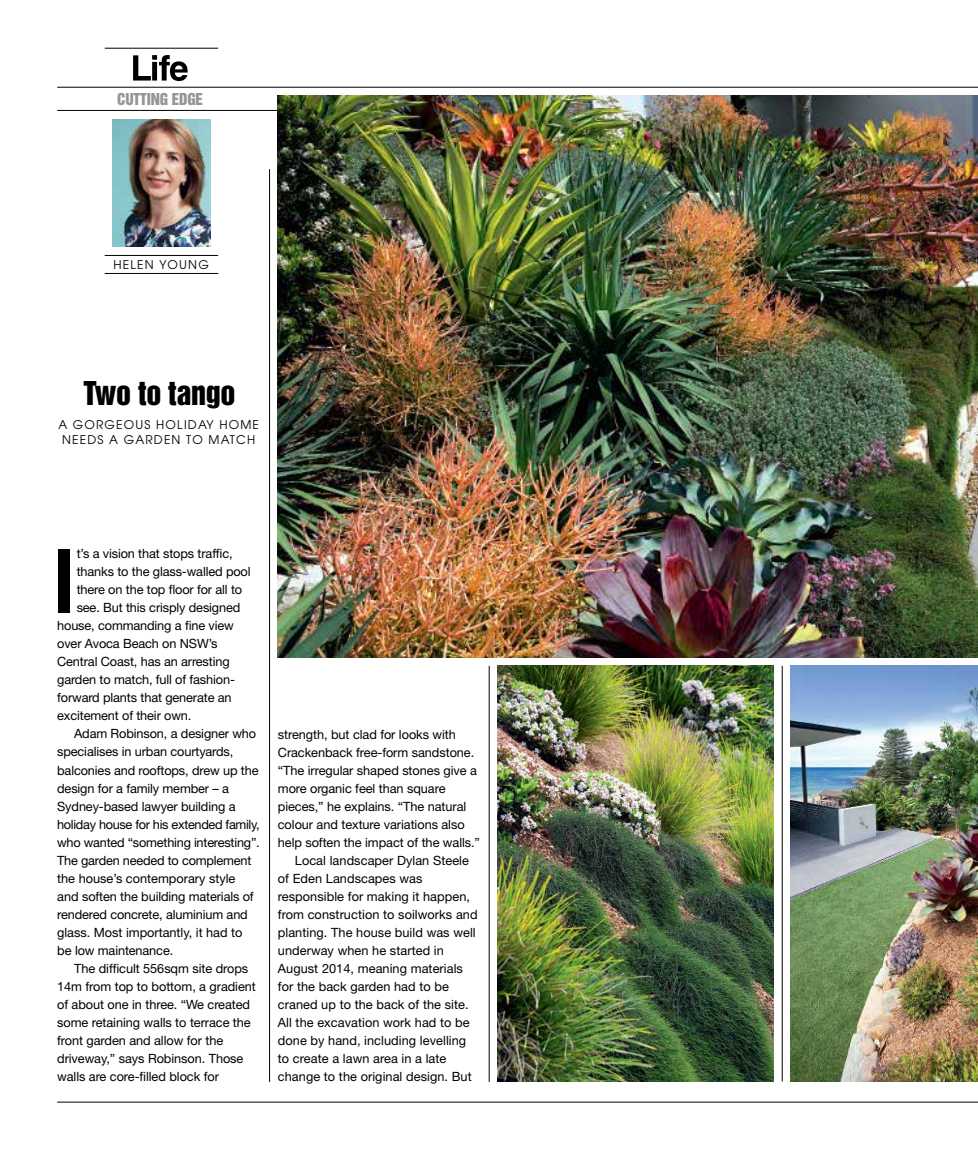
<style>
.page{position:relative;width:978px;height:1170px;background:#fff}
.page>*{position:absolute;margin:0;border:0;box-sizing:border-box;transform-origin:0 0}
.t1{font:600 85.8px "Avant Garde";color:#000}
.t2{font:30px "Helvetica Inserat";color:#000}
.t3{font:15px "Helvetica Inserat";letter-spacing:-.005em;color:#939598}
.t4{font:12.75px "Helvetica Neue";letter-spacing:-.005em;color:#000}
.t5{font:12.75px "Helvetica Neue";letter-spacing:-.025em;color:#000}
.t6{font:12px/15px "Avant Garde";letter-spacing:.1em;color:#000;text-align:center}
</style>
<div class="page">
<hr style="left:57px;top:110px;width:921px;height:1px;background:#000">
<hr style="left:57px;top:1101px;width:921px;height:1px;background:#000">
<hr style="left:105px;top:48px;width:113px;height:1px;background:#000">
<svg style="left:133px;top:55px;width:55px;height:26px"></svg>
<hr style="left:57px;top:87px;width:921px;height:1px;background:#000">
<hr style="left:269px;top:169px;width:1px;height:912px;background:#000">
<hr style="left:489px;top:665px;width:1px;height:416px;background:#000">
<hr style="left:782px;top:665px;width:1px;height:416px;background:#000">
<img style="left:113px;top:119px;width:98px;height:128px">
<hr style="left:105px;top:255px;width:113px;height:1px;background:#000">
<hr style="left:105px;top:273px;width:113px;height:1px;background:#000">
<img style="left:278px;top:96px;width:700px;height:561px">
<img style="left:497px;top:665px;width:276px;height:416px">
<img style="left:790px;top:665px;width:188px;height:416px">
<p class="t3" style="left:117px;top:90px;width:87px">cutting edge</p>
<p class="t6" style="left:113px;top:256px;width:97px">HELEN YOUNG</p>
<h2 class="t2" style="left:84px;top:375px;width:154px">Two to tango</h2>
<p class="t6" style="left:58px;top:417px;width:202px">A GORGEOUS HOLIDAY HOME<br>NEEDS A GARDEN TO MATCH</p>
<h1 class="t1" style="left:53px;top:524px;width:26px">I</h1>
<p class="t4" style="left:77px;top:546px;width:158px">t’s a vision that stops traffic,</p>
<p class="t4" style="left:77px;top:564px;width:175px">thanks to the glass-walled pool</p>
<p class="t4" style="left:77px;top:582px;width:167px">there on the top floor for all to</p>
<p class="t4" style="left:77px;top:600px;width:165px">see. But this crisply designed</p>
<p class="t4" style="left:57px;top:618px;width:178px">house, commanding a fine view</p>
<p class="t4" style="left:57px;top:636px;width:162px">over Avoca Beach on NSW’s</p>
<p class="t4" style="left:57px;top:654px;width:174px">Central Coast, has an arresting</p>
<p class="t4" style="left:57px;top:672px;width:179px">garden to match, full of fashion-</p>
<p class="t4" style="left:57px;top:690px;width:176px">forward plants that generate an</p>
<p class="t4" style="left:57px;top:708px;width:136px">excitement of their own.</p>
<p class="t4" style="left:74px;top:726px;width:184px">Adam Robinson, a designer who</p>
<p class="t4" style="left:57px;top:744px;width:178px">specialises in urban courtyards,</p>
<p class="t4" style="left:57px;top:762px;width:203px">balconies and rooftops, drew up the</p>
<p class="t4" style="left:57px;top:780px;width:173px">design for a family member – a</p>
<p class="t4" style="left:57px;top:798px;width:180px">Sydney-based lawyer building a</p>
<p class="t5" style="left:57px;top:816px;width:204px">holiday house for his extended family,</p>
<p class="t4" style="left:57px;top:834px;width:204px">who wanted “something interesting”.</p>
<p class="t4" style="left:57px;top:852px;width:196px">The garden needed to complement</p>
<p class="t4" style="left:57px;top:870px;width:180px">the house’s contemporary style</p>
<p class="t4" style="left:57px;top:888px;width:198px">and soften the building materials of</p>
<p class="t4" style="left:57px;top:906px;width:192px">rendered concrete, aluminium and</p>
<p class="t4" style="left:57px;top:924px;width:187px">glass. Most importantly, it had to</p>
<p class="t4" style="left:57px;top:942px;width:118px">be low maintenance.</p>
<p class="t4" style="left:74px;top:960px;width:176px">The difficult 556sqm site drops</p>
<p class="t4" style="left:57px;top:978px;width:200px">14m from top to bottom, a gradient</p>
<p class="t4" style="left:57px;top:996px;width:194px">of about one in three. “We created</p>
<p class="t4" style="left:57px;top:1014px;width:195px">some retaining walls to terrace the</p>
<p class="t4" style="left:57px;top:1032px;width:168px">front garden and allow for the</p>
<p class="t4" style="left:57px;top:1050px;width:188px">driveway,” says Robinson. Those</p>
<p class="t4" style="left:57px;top:1068px;width:163px">walls are core-filled block for</p>
<p class="t4" style="left:278px;top:726px;width:180px">strength, but clad for looks with</p>
<p class="t4" style="left:278px;top:744px;width:198px">Crackenback free-form sandstone.</p>
<p class="t4" style="left:278px;top:762px;width:201px">“The irregular shaped stones give a</p>
<p class="t4" style="left:278px;top:780px;width:169px">more organic feel than square</p>
<p class="t4" style="left:278px;top:798px;width:190px">pieces,” he explains. “The natural</p>
<p class="t4" style="left:278px;top:816px;width:188px">colour and texture variations also</p>
<p class="t4" style="left:278px;top:834px;width:204px">help soften the impact of the walls.”</p>
<p class="t4" style="left:295px;top:852px;width:176px">Local landscaper Dylan Steele</p>
<p class="t4" style="left:278px;top:870px;width:146px">of Eden Landscapes was</p>
<p class="t4" style="left:278px;top:888px;width:194px">responsible for making it happen,</p>
<p class="t4" style="left:278px;top:906px;width:201px">from construction to soilworks and</p>
<p class="t4" style="left:278px;top:924px;width:199px">planting. The house build was well</p>
<p class="t4" style="left:278px;top:942px;width:168px">underway when he started in</p>
<p class="t4" style="left:278px;top:960px;width:187px">August 2014, meaning materials</p>
<p class="t4" style="left:278px;top:978px;width:173px">for the back garden had to be</p>
<p class="t4" style="left:278px;top:996px;width:192px">craned up to the back of the site.</p>
<p class="t4" style="left:278px;top:1014px;width:193px">All the excavation work had to be</p>
<p class="t4" style="left:278px;top:1032px;width:190px">done by hand, including levelling</p>
<p class="t4" style="left:278px;top:1050px;width:170px">to create a lawn area in a late</p>
<p class="t4" style="left:278px;top:1068px;width:195px">change to the original design. But</p>
</div>
